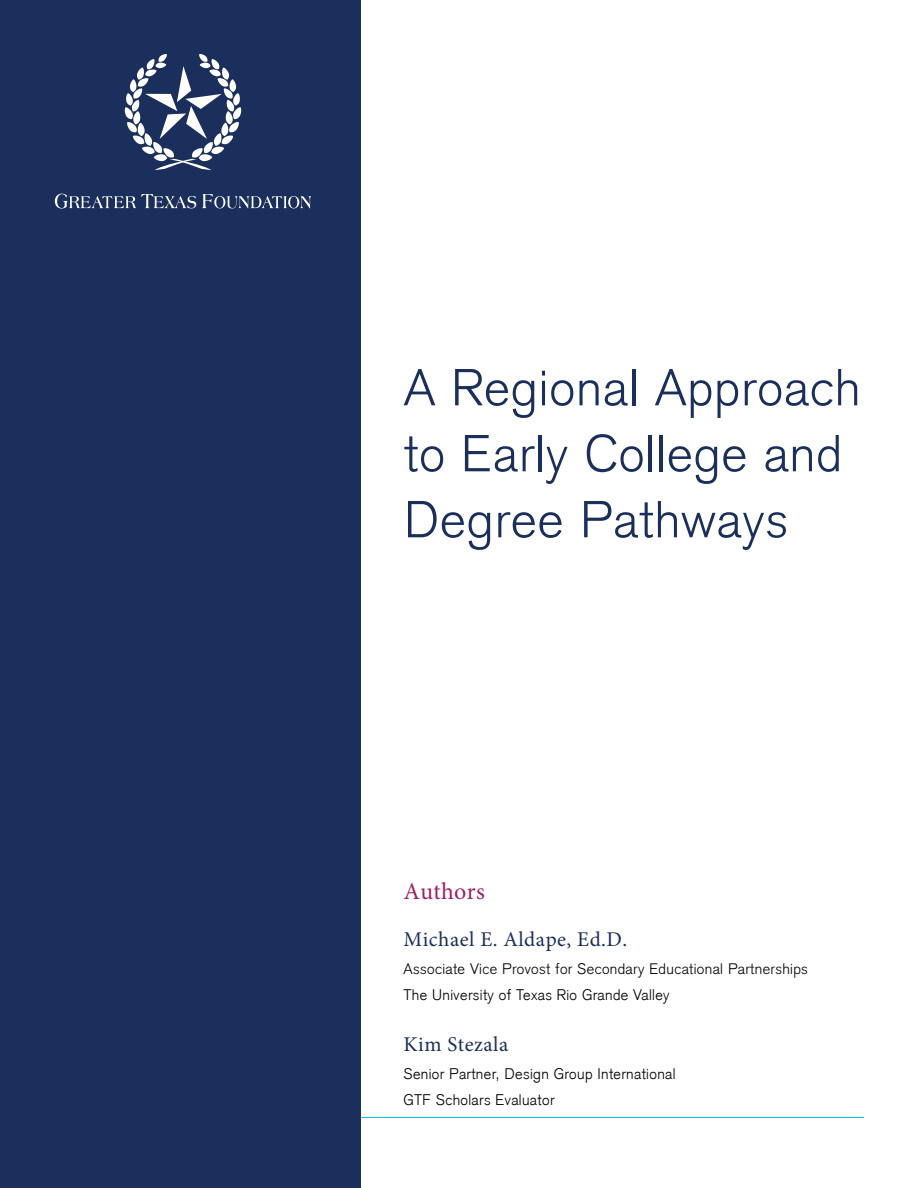
<style>
.page{position:relative;width:918px;height:1188px;background:#fff}
.page>*{position:absolute;margin:0;border:0;box-sizing:border-box;transform-origin:0 0}
.t1{font:300 51px/66px "Akzidenz Grotesk";letter-spacing:.025em;color:#1a2f5b}
.t2{font:24px "Minion Pro";letter-spacing:.015em;color:#9e2066}
.t3{font:21px "Minion Pro";letter-spacing:.025em;color:#1a2f5b}
.t4{font:300 15px/25.5px "Akzidenz Grotesk";letter-spacing:.025em;color:#000}
</style>
<div class="page">
<hr style="left:279px;top:1117px;width:585px;height:1px;background:#00c2f4">
<div style="left:0;top:0;width:361px;height:1188px;background:#1a2f5b"></div>
<svg style="left:124px;top:54px;width:118px;height:116px"></svg>
<svg style="left:55px;top:194px;width:141px;height:15px"></svg>
<svg style="left:202px;top:194px;width:109px;height:14px"></svg>
<h1 class="t1" style="left:404px;top:355px;width:458px">A Regional Approach to Early College and<br>Degree Pathways</h1>
<h2 class="t2" style="left:404px;top:875px;width:83px">Authors</h2>
<h3 class="t3" style="left:404px;top:925px;width:225px">Michael E. Aldape, Ed.D.</h3>
<p class="t4" style="left:404px;top:956px;width:406px">Associate Vice Provost for Secondary Educational Partnerships<br>The University of Texas Rio Grande Valley</p>
<h3 class="t3" style="left:404px;top:1030px;width:106px">Kim Stezala</h3>
<p class="t4" style="left:404px;top:1061px;width:274px">Senior Partner, Design Group International<br>GTF Scholars Evaluator</p>
</div>
